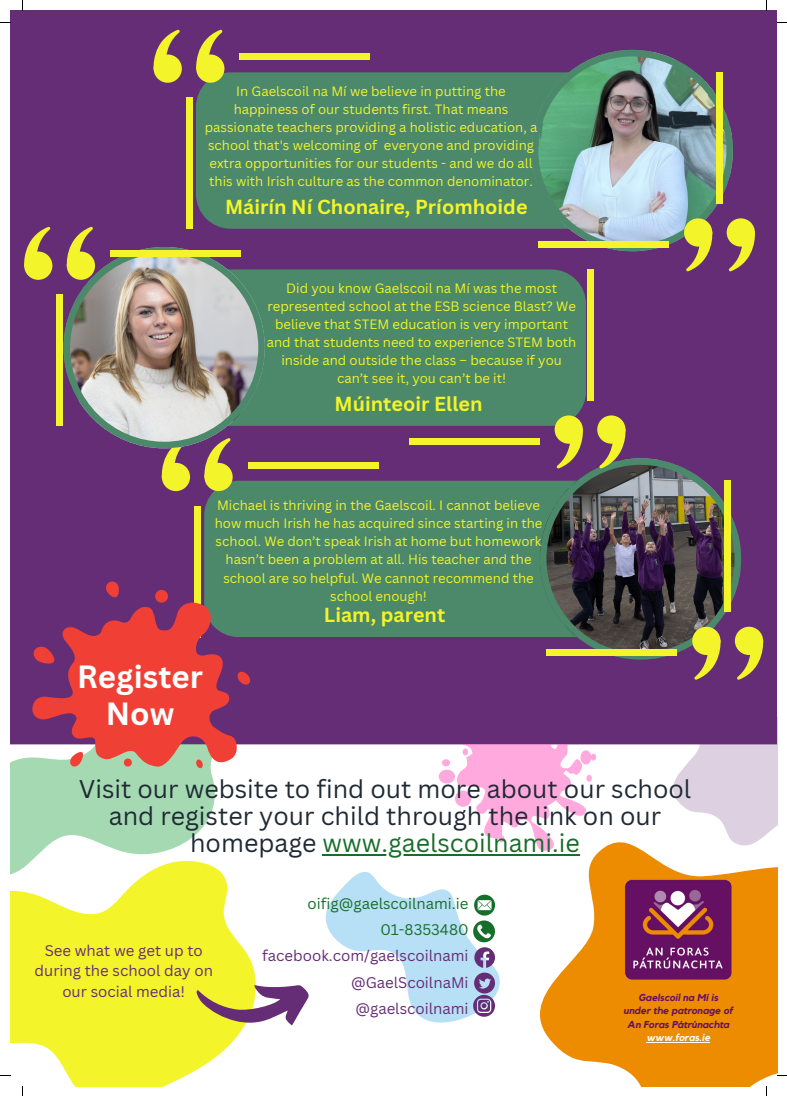
<style>
.page{position:relative;width:787px;height:1096px;background:#fff}
.page>*{position:absolute;margin:0;border:0;box-sizing:border-box;transform-origin:0 0}
.t1{font:700 31.25px/37.5px "Canva Sans";color:#fff;text-align:center}
.t2{font:25px/27.2px "Canva Sans";color:#202a34;text-align:center}
.t3{font:700 19.75px "Canva Sans";color:#f3f42a}
.t4{font:15px/20.6px "Canva Sans";color:#652d76;text-align:center}
.t5{font:15px "Canva Sans";color:#176e29}
.t6{font:13.12px/18.1px "Canva Sans";color:#f3f42a;text-align:center}
.t7{font:italic 700 10px "Kollektif";color:#651063}
.t8{font:italic 700 10px "Kollektif";color:#fff}
.s1{color:#176e29}
</style>
<div class="page">
<div style="left:10px;top:10px;width:767px;height:1076px;background:#652d76"></div>
<div style="left:196px;top:72px;width:336px;height:157px;background:#4c896a"></div>
<img style="left:532px;top:50px;width:201px;height:201px">
<div style="left:196px;top:54px;width:28px;height:29px;background:#f3f42a;border-radius:50%"></div>
<svg style="left:196px;top:29px;width:27px;height:49px"></svg>
<div style="left:154px;top:54px;width:28px;height:29px;background:#f3f42a;border-radius:50%"></div>
<svg style="left:153px;top:29px;width:27px;height:49px"></svg>
<div style="left:186px;top:98px;width:6px;height:131px;background:#f3f42a"></div>
<div style="left:239px;top:53px;width:131px;height:7px;background:#f3f42a"></div>
<svg style="left:684px;top:218px;width:28px;height:28px"></svg>
<svg style="left:685px;top:223px;width:30px;height:49px"></svg>
<svg style="left:727px;top:218px;width:28px;height:28px"></svg>
<svg style="left:728px;top:223px;width:27px;height:49px"></svg>
<div style="left:716px;top:72px;width:7px;height:131px;background:#f3f42a"></div>
<div style="left:538px;top:241px;width:131px;height:7px;background:#f3f42a"></div>
<div style="left:204px;top:480px;width:336px;height:157px;background:#4c896a"></div>
<img style="left:540px;top:458px;width:201px;height:201px">
<div style="left:204px;top:463px;width:29px;height:28px;background:#f3f42a;border-radius:50%"></div>
<svg style="left:204px;top:448px;width:27px;height:38px"></svg>
<div style="left:162px;top:463px;width:28px;height:28px;background:#f3f42a;border-radius:50%"></div>
<svg style="left:159px;top:448px;width:30px;height:38px"></svg>
<div style="left:194px;top:506px;width:7px;height:131px;background:#f3f42a"></div>
<div style="left:248px;top:462px;width:131px;height:6px;background:#f3f42a"></div>
<svg style="left:692px;top:626px;width:28px;height:29px"></svg>
<svg style="left:694px;top:631px;width:29px;height:49px"></svg>
<svg style="left:735px;top:626px;width:28px;height:29px"></svg>
<svg style="left:736px;top:631px;width:28px;height:49px"></svg>
<div style="left:724px;top:480px;width:7px;height:131px;background:#f3f42a"></div>
<div style="left:546px;top:649px;width:131px;height:7px;background:#f3f42a"></div>
<div style="left:265px;top:269px;width:321px;height:157px;background:#4c896a"></div>
<img style="left:64px;top:247px;width:201px;height:201px">
<div style="left:67px;top:251px;width:28px;height:29px;background:#f3f42a;border-radius:50%"></div>
<svg style="left:64px;top:226px;width:30px;height:49px"></svg>
<div style="left:24px;top:251px;width:28px;height:29px;background:#f3f42a;border-radius:50%"></div>
<svg style="left:24px;top:226px;width:27px;height:49px"></svg>
<div style="left:56px;top:295px;width:7px;height:130px;background:#f3f42a"></div>
<div style="left:110px;top:250px;width:131px;height:7px;background:#f3f42a"></div>
<svg style="left:555px;top:415px;width:28px;height:28px"></svg>
<svg style="left:556px;top:420px;width:29px;height:48px"></svg>
<svg style="left:597px;top:415px;width:28px;height:28px"></svg>
<svg style="left:599px;top:420px;width:29px;height:48px"></svg>
<div style="left:587px;top:270px;width:6px;height:130px;background:#f3f42a"></div>
<div style="left:409px;top:438px;width:131px;height:7px;background:#f3f42a"></div>
<div style="left:233px;top:744px;width:440px;height:342px;background:#fff"></div>
<div style="left:439px;top:769px;width:16px;height:14px;background:#ffa9de;border-radius:50%"></div>
<div style="left:442px;top:759px;width:8px;height:7px;background:#ffa9de;border-radius:50%"></div>
<svg style="left:453px;top:744px;width:143px;height:107px;background:#feceec"></svg>
<svg style="left:540px;top:842px;width:237px;height:244px;background:#f2ad4d"></svg>
<img style="left:615px;top:866px;width:126px;height:126px">
<hr style="left:646px;top:1041px;width:64px;height:1px;background:#fff">
<svg style="left:325px;top:871px;width:175px;height:151px;background:#d1e5f1"></svg>
<svg style="left:10px;top:859px;width:248px;height:227px;background:#f5f658"></svg>
<svg style="left:196px;top:985px;width:113px;height:40px"></svg>
<svg style="left:10px;top:744px;width:223px;height:131px;background:#c1e5c4"></svg>
<svg style="left:27px;top:599px;width:213px;height:168px;fill:#f04036"></svg>
<svg style="left:155px;top:590px;width:13px;height:12px"></svg>
<svg style="left:124px;top:758px;width:8px;height:8px"></svg>
<svg style="left:195px;top:758px;width:9px;height:11px"></svg>
<svg style="left:235px;top:669px;width:15px;height:18px"></svg>
<svg style="left:70px;top:750px;width:14px;height:17px"></svg>
<svg style="left:32px;top:645px;width:24px;height:20px"></svg>
<svg style="left:106px;top:581px;width:13px;height:17px"></svg>
<svg style="left:673px;top:744px;width:104px;height:101px;background:#e5dbe7"></svg>
<hr style="left:323px;top:854px;width:257px;height:1px;background:#176e29">
<p class="t6" style="left:205px;top:81px;width:334px">In Gaelscoil na Mí we believe in putting the happiness of our students first. That means passionate teachers providing a holistic education, a school that's welcoming of everyone and providing extra opportunities for our students - and we do all this with Irish culture as the common denominator.</p>
<p class="t3" style="left:225px;top:192px;width:304px">Máirín Ní Chonaire, Príomhoide</p>
<p class="t6" style="left:267px;top:278px;width:311px">Did you know Gaelscoil na Mí was the most represented school at the ESB science Blast? We believe that STEM education is very important and that students need to experience STEM both inside and outside the class – because if you can’t see it, you can’t be it!</p>
<p class="t3" style="left:335px;top:389px;width:149px">Múinteoir Ellen</p>
<p class="t6" style="left:215px;top:496px;width:329px">Michael is thriving in the Gaelscoil. I cannot believe how much Irish he has acquired since starting in the school. We don’t speak Irish at home but homework hasn’t been a problem at all. His teacher and the school are so helpful. We cannot recommend the school enough!</p>
<p class="t3" style="left:324px;top:601px;width:123px">Liam, parent</p>
<p class="t1" style="left:77px;top:656px;width:127px">Register<br>Now</p>
<p class="t2" style="left:79px;top:774px;width:614px">Visit our website to find out more about our school and register your child through the link on our homepage <span class="s1">www.gaelscoilnami.ie</span></p>
<p class="t4" style="left:45px;top:939px;width:159px">See what we get up to</p>
<p class="t4" style="left:35px;top:960px;width:180px">during the school day on our social media!</p>
<p class="t5" style="left:308px;top:892px;width:162px">oifig@gaelscoilnami.ie</p>
<p class="t5" style="left:380px;top:918px;width:90px">01-8353480</p>
<p class="t4" style="left:262px;top:945px;width:208px">facebook.com/gaelscoilnami</p>
<p class="t4" style="left:351px;top:971px;width:119px">@GaelScoilnaMi</p>
<p class="t4" style="left:355px;top:997px;width:115px">@gaelscoilnami</p>
<p class="t7" style="left:638px;top:992px;width:81px">Gaelscoil na Mí is</p>
<p class="t7" style="left:624px;top:1006px;width:111px">under the patronage of</p>
<p class="t7" style="left:627px;top:1019px;width:104px">An Foras Pátrúnachta</p>
<p class="t8" style="left:646px;top:1032px;width:65px">www.foras.ie</p>
</div>
